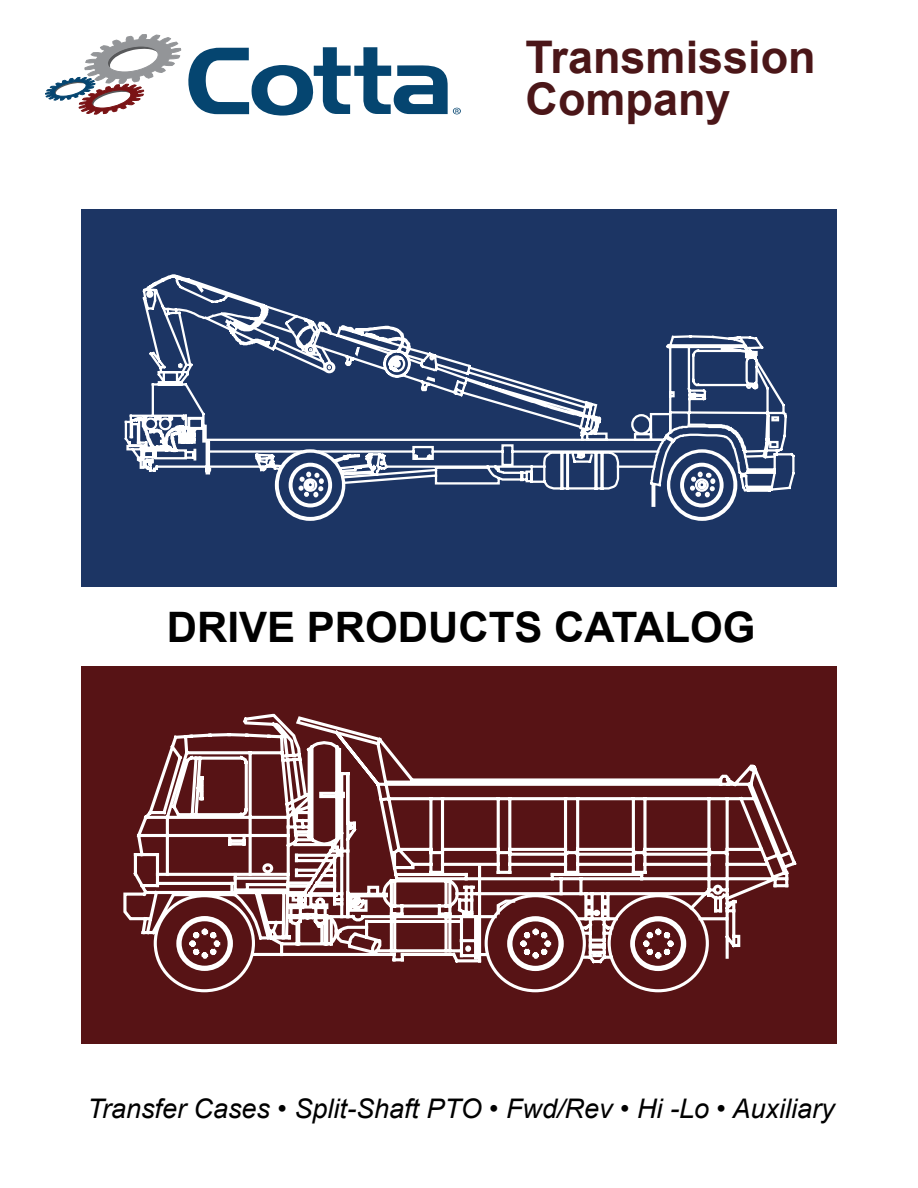
<style>
.page{position:relative;width:918px;height:1188px;background:#fff}
.page>*{position:absolute;margin:0;border:0;box-sizing:border-box;transform-origin:0 0}
.t1{font:700 45px/42px "Arial";color:#4b1618}
.t2{font:700 42px "Arial";color:#000}
.t3{font:italic 27px "Arial";color:#000}
</style>
<div class="page">
<div style="left:81px;top:666px;width:756px;height:378px;background:#571315"></div>
<div style="left:81px;top:209px;width:756px;height:378px;background:#1c3564"></div>
<svg style="left:123px;top:853px;width:576px;height:140px"></svg>
<svg style="left:135px;top:713px;width:159px;height:248px"></svg>
<svg style="left:294px;top:716px;width:503px;height:257px"></svg>
<svg style="left:124px;top:420px;width:79px;height:52px"></svg>
<svg style="left:129px;top:274px;width:132px;height:171px"></svg>
<svg style="left:203px;top:303px;width:592px;height:187px"></svg>
<svg style="left:275px;top:334px;width:513px;height:187px"></svg>
<svg style="left:45px;top:34px;width:416px;height:82px"></svg>
<h1 class="t1" style="left:526px;top:37px;width:292px">Transmission<br>Company</h1>
<h2 class="t2" style="left:167px;top:597px;width:590px">DRIVE PRODUCTS CATALOG</h2>
<p class="t3" style="left:88px;top:1091px;width:749px">Transfer Cases • Split-Shaft PTO • Fwd/Rev • Hi -Lo • Auxiliary</p>
</div>
